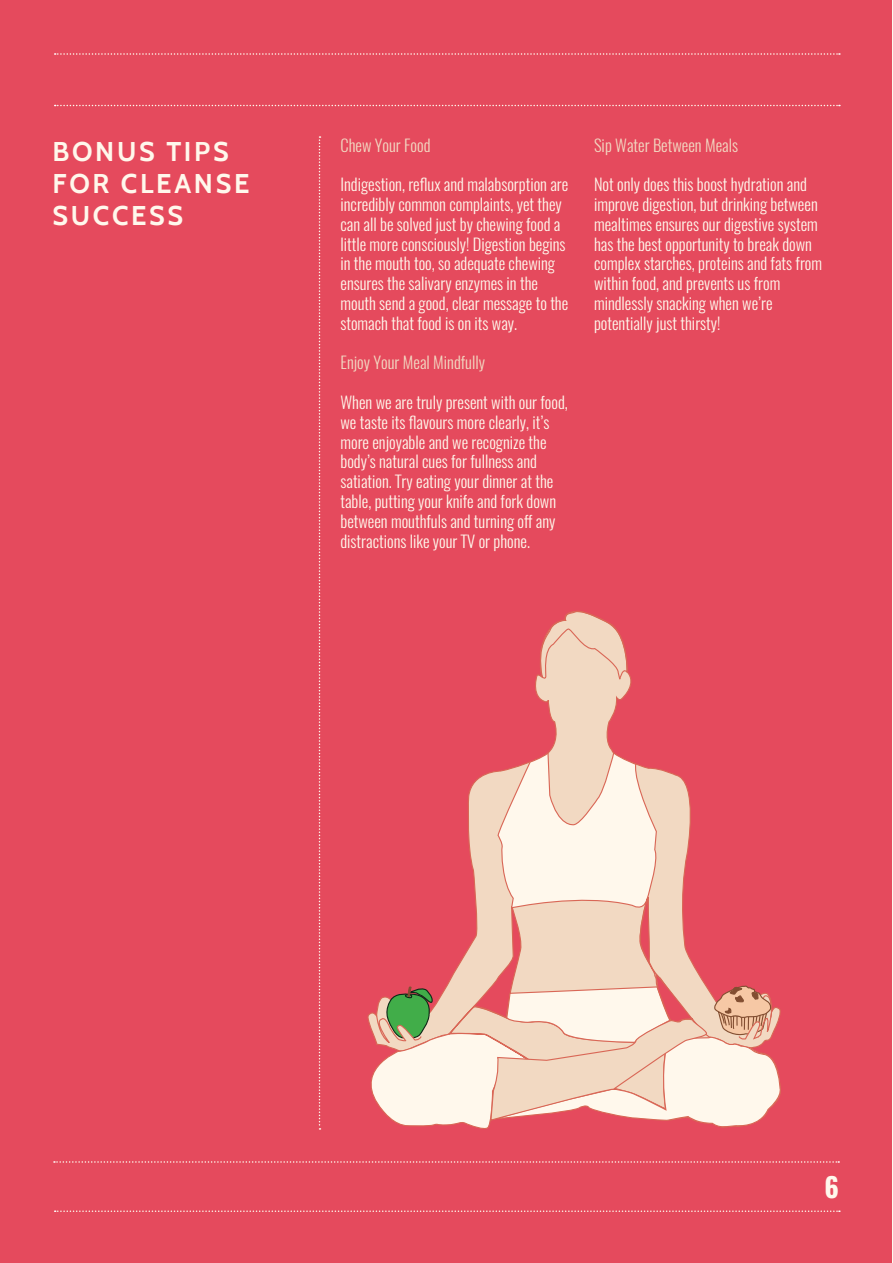
<style>
.page{position:relative;width:893px;height:1263px;background:#e54a5d}
.page>*{position:absolute;margin:0;border:0;box-sizing:border-box;transform-origin:0 0}
.t1{font:700 27px/32.4px "Cabin";letter-spacing:.1em;color:#fff8ec}
.t2{font:700 27px "Oswald";color:#fff8ec}
.t3{font:300 16.5px/19.8px "Oswald";color:#fff8ec}
.t4{font:300 16.5px "Oswald";color:#f2d9c2}
</style>
<div class="page">
<svg style="left:55px;top:53px;width:785px;height:2px"></svg>
<svg style="left:55px;top:1210px;width:785px;height:2px"></svg>
<svg style="left:55px;top:105px;width:785px;height:1px"></svg>
<svg style="left:54px;top:1161px;width:785px;height:2px"></svg>
<svg style="left:319px;top:136px;width:1px;height:994px"></svg>
<svg style="left:535px;top:611px;width:97px;height:142px"></svg>
<svg style="left:367px;top:753px;width:414px;height:376px"></svg>
<h1 class="t1" style="left:52px;top:133px;width:198px">BONUS TIPS<br>FOR CLEANSE<br>SUCCESS</h1>
<p class="t4" style="left:340px;top:130px;width:92px">Chew Your Food</p>
<p class="t3" style="left:340px;top:173px;width:229px">Indigestion, reflux and malabsorption are incredibly common complaints, yet they can all be solved just by chewing food a little more consciously! Digestion begins in the mouth too, so adequate chewing ensures the salivary enzymes in the mouth send a good, clear message to the stomach that food is on its way.</p>
<p class="t4" style="left:340px;top:348px;width:146px">Enjoy Your Meal Mindfully</p>
<p class="t3" style="left:340px;top:391px;width:229px">When we are truly present with our food, we taste its flavours more clearly, it’s more enjoyable and we recognize the body’s natural cues for fullness and satiation. Try eating your dinner at the table, putting your knife and fork down between mouthfuls and turning off any distractions like your TV or phone.</p>
<p class="t4" style="left:594px;top:130px;width:145px">Sip Water Between Meals</p>
<p class="t3" style="left:594px;top:173px;width:230px">Not only does this boost hydration and improve digestion, but drinking between mealtimes ensures our digestive system has the best opportunity to break down complex starches, proteins and fats from within food, and prevents us from mindlessly snacking when we’re potentially just thirsty!</p>
<h1 class="t2" style="left:824px;top:1173px;width:16px">6</h1>
</div>
